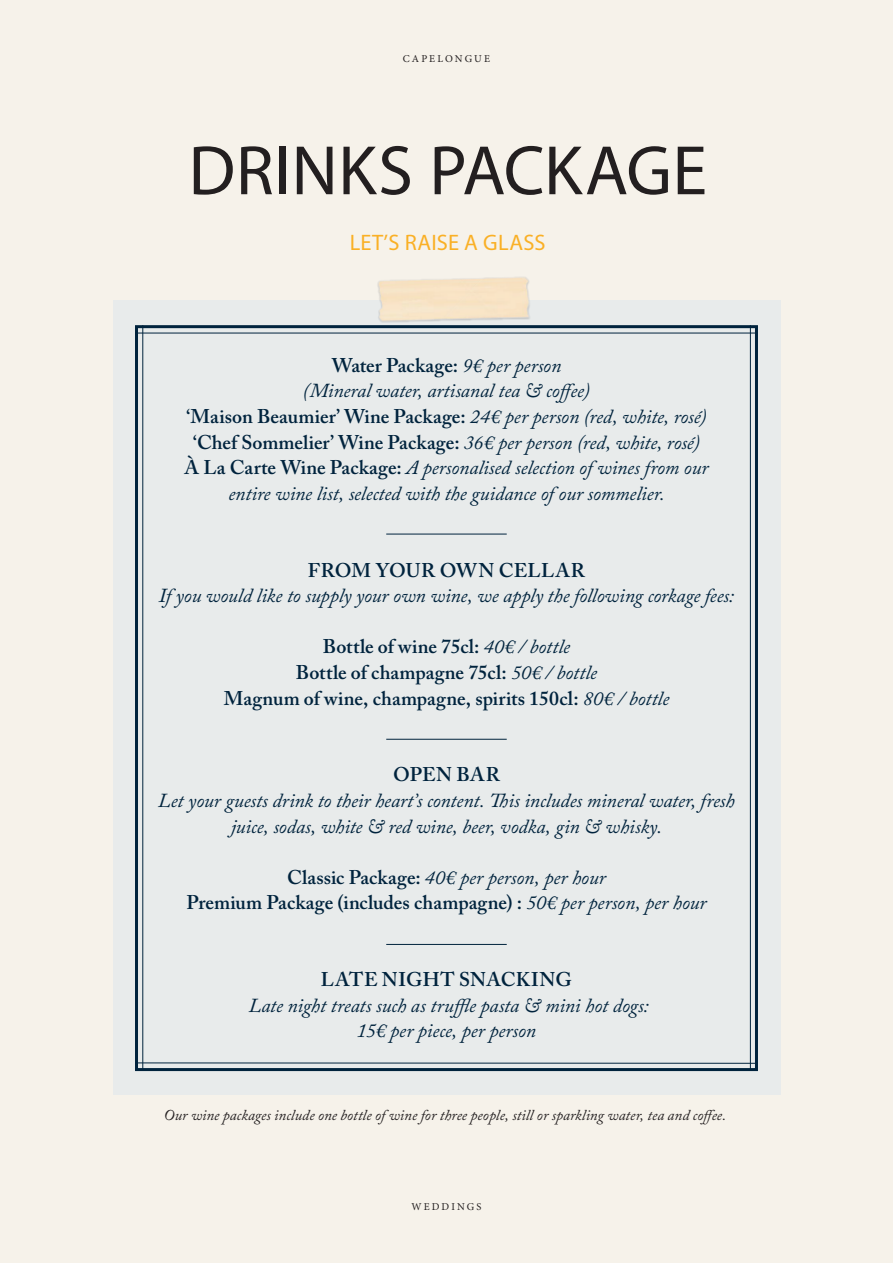
<style>
.page{position:relative;width:893px;height:1263px;background:#f6f2ea}
.page>*{position:absolute;margin:0;border:0;box-sizing:border-box;transform-origin:0 0}
.TXT_COURANT{font:70.5px "Myriad Pro";letter-spacing:.005em;color:#231f20}
.TXT_COURANT-2{font:22.5px "Myriad Pro";letter-spacing:.01em;color:#fab026}
.TXT_COURANT-3{font:italic 19.8px/25.7px "Adobe Caslon Pro";letter-spacing:-.005em;color:#00233d;text-align:center}
.TXT_COURANT-4{font:600 19.8px "Adobe Caslon Pro";letter-spacing:.005em;color:#00233d}
.TXT_COURANT-5{font:italic 15px "Adobe Caslon Pro";color:#231f20}
.t1{font:10.5px "Minion Pro";letter-spacing:.2em;color:#231f20}
.s1{font-weight:400;font-style:italic}
.s2{font-weight:600;font-style:normal}
</style>
<div class="page">
<div style="left:113px;top:300px;width:667px;height:795px;background:#e8ebeb"></div>
<img style="left:358px;top:277px;width:178px;height:56px">
<div style="left:135px;top:325px;width:623px;height:746px;border:3px solid #00233d"></div>
<hr style="left:142px;top:325px;width:1px;height:745px;background:#00233d">
<hr style="left:135px;top:333px;width:623px;height:1px;background:#00233d">
<hr style="left:135px;top:1062px;width:623px;height:2px;background:#00233d">
<hr style="left:750px;top:325px;width:1px;height:745px;background:#00233d">
<hr style="left:386px;top:534px;width:121px;height:1px;background:#00233d">
<hr style="left:386px;top:739px;width:121px;height:1px;background:#00233d">
<hr style="left:386px;top:944px;width:121px;height:1px;background:#00233d">
<p class="t1" style="left:403px;top:51px;width:89px">CAPELONGUE</p>
<p class="TXT_COURANT" style="left:188px;top:127px;width:520px">DRINKS PACKAGE</p>
<p class="TXT_COURANT-2" style="left:350px;top:229px;width:197px">LET’S RAISE A GLASS</p>
<p class="TXT_COURANT-4" style="left:332px;top:353px;width:231px">Water Package: <span class="s1">9€ per person</span></p>
<p class="TXT_COURANT-3" style="left:303px;top:378px;width:288px">(Mineral water, artisanal tea &amp; coffee)</p>
<p class="TXT_COURANT-4" style="left:186px;top:404px;width:522px">‘Maison Beaumier’ Wine Package: <span class="s1">24€ per person (red, white, rosé)</span></p>
<p class="TXT_COURANT-3" style="left:193px;top:429px;width:508px"><span class="s2">‘Chef Sommelier’ Wine Package:</span> 36€ per person (red, white, rosé)</p>
<p class="TXT_COURANT-3" style="left:185px;top:454px;width:525px"><span class="s2">À La Carte Wine Package:</span> A personalised selection of wines from our entire wine list, selected with the guidance of our sommelier.</p>
<p class="TXT_COURANT-4" style="left:308px;top:558px;width:279px">FROM YOUR OWN CELLAR</p>
<p class="TXT_COURANT-3" style="left:159px;top:582px;width:577px">If you would like to supply your own wine, we apply the following corkage fees:</p>
<p class="TXT_COURANT-4" style="left:323px;top:635px;width:249px">Bottle of wine 75cl: <span class="s1">40€ / bottle</span></p>
<p class="TXT_COURANT-4" style="left:296px;top:661px;width:303px">Bottle of champagne 75cl: <span class="s1">50€ / bottle</span></p>
<p class="TXT_COURANT-4" style="left:224px;top:686px;width:447px">Magnum of wine, champagne, spirits 150cl: <span class="s1">80€ / bottle</span></p>
<p class="TXT_COURANT-4" style="left:393px;top:763px;width:108px">OPEN BAR</p>
<p class="TXT_COURANT-3" style="left:158px;top:787px;width:578px">Let your guests drink to their heart’s content. This includes mineral water, fresh juice, sodas, white &amp; red wine, beer, vodka, gin &amp; whisky.</p>
<p class="TXT_COURANT-3" style="left:287px;top:864px;width:320px"><span class="s2">Classic Package:</span> 40€ per person, per hour</p>
<p class="TXT_COURANT-4" style="left:186px;top:891px;width:522px">Premium Package (includes champagne) : <span class="s1">50€ per person, per hour</span></p>
<p class="TXT_COURANT-4" style="left:321px;top:968px;width:253px">LATE NIGHT SNACKING</p>
<p class="TXT_COURANT-3" style="left:249px;top:992px;width:401px">Late night treats such as truffle pasta &amp; mini hot dogs:</p>
<p class="TXT_COURANT-3" style="left:357px;top:1018px;width:181px">15€ per piece, per person</p>
<p class="TXT_COURANT-5" style="left:164px;top:1106px;width:564px">Our wine packages include one bottle of wine for three people, still or sparkling water, tea and coffee.</p>
<p class="t1" style="left:412px;top:1199px;width:71px">WEDDINGS</p>
</div>
